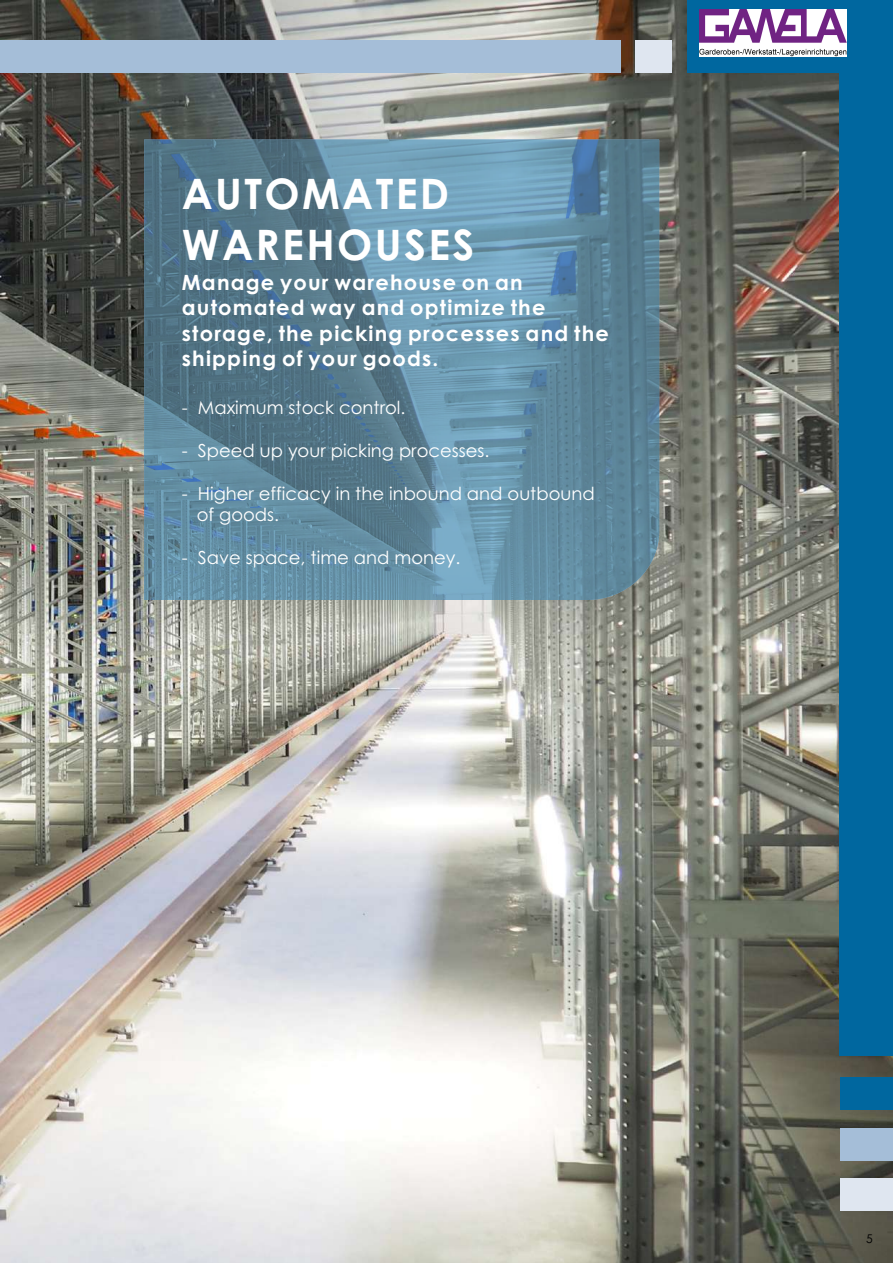
<style>
.page{position:relative;width:893px;height:1263px;background:#fff}
.page>*{position:absolute;margin:0;border:0;box-sizing:border-box;transform-origin:0 0}
.t1{font:700 42px/50.8px "Century Gothic";letter-spacing:.055em;color:#fff}
.t2{font:700 21px/25.5px "Century Gothic";letter-spacing:.055em;color:#fff}
.t3{font:18px/21.5px "Century Gothic";color:#fff}
.t4{font:12px "Century Gothic";color:#000}
</style>
<div class="page">
<img style="left:0;top:0;width:893px;height:1263px">
<img style="left:144px;top:140px;width:515px;height:460px">
<div style="left:687px;top:0;width:206px;height:73px;background:#00679f"></div>
<div style="left:636px;top:40px;width:36px;height:33px;background:#dfe6f0"></div>
<div style="left:0;top:40px;width:621px;height:33px;background:#a5bed8"></div>
<div style="left:840px;top:0;width:53px;height:1055px;background:#00679f"></div>
<div style="left:840px;top:1128px;width:53px;height:32px;background:#a5bed8"></div>
<div style="left:840px;top:1179px;width:53px;height:32px;background:#dfe6f0"></div>
<div style="left:840px;top:1077px;width:53px;height:32px;background:#00679f"></div>
<img style="left:699px;top:10px;width:147px;height:47px">
<h1 class="t1" style="left:182px;top:172px;width:294px">AUTOMATED<br>WAREHOUSES</h1>
<p class="t2" style="left:182px;top:271px;width:428px">Manage your warehouse on an automated way and optimize the storage, the picking processes and the shipping of your goods.</p>
<p class="t3" style="left:182px;top:398px;width:225px">- Maximum stock control.</p>
<p class="t3" style="left:182px;top:441px;width:309px">- Speed up your picking processes.</p>
<p class="t3" style="left:197px;top:484px;width:399px;text-indent:-15px">- Higher efficacy in the inbound and outbound of goods.</p>
<p class="t3" style="left:182px;top:548px;width:280px">- Save space, time and money.</p>
<p class="t4" style="left:866px;top:1234px;width:8px">5</p>
</div>
